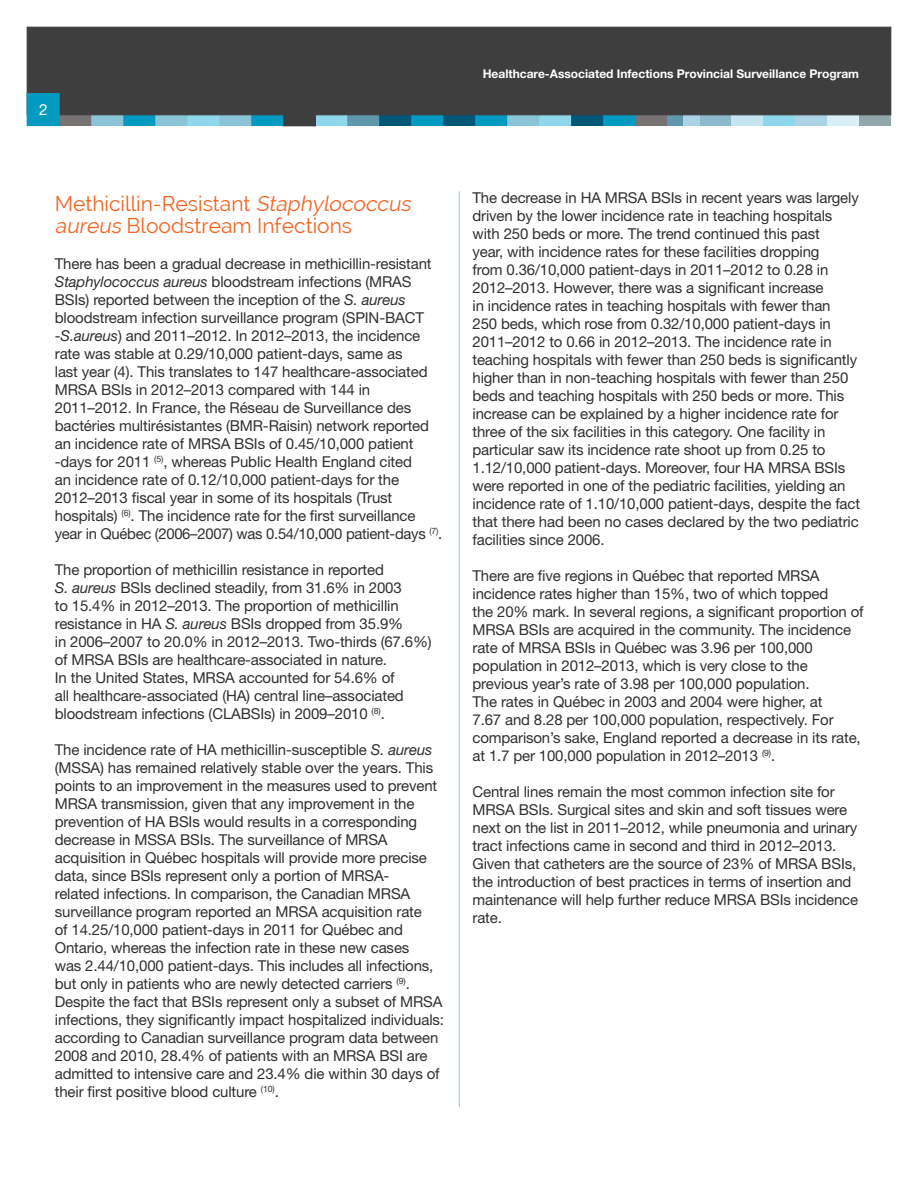
<style>
.page{position:relative;width:918px;height:1188px;background:#fff}
.page>*{position:absolute;margin:0;border:0;box-sizing:border-box;transform-origin:0 0}
.t1{font:21px/22.5px "Raleway";color:#f36421}
.t2{font:15.3px "Helvetica Neue";color:#fff}
.t3{font:15px/18px "Helvetica Neue";letter-spacing:-.01em;color:#312f30}
.t4{font:700 12px "Helvetica Neue";color:#fff}
.s1{font-style:italic}
</style>
<div class="page">
<div style="left:859px;top:110px;width:32px;height:16px;background:#92a6ac"></div>
<div style="left:827px;top:110px;width:32px;height:16px;background:#daeef6"></div>
<div style="left:795px;top:110px;width:32px;height:16px;background:#abd2e5"></div>
<div style="left:763px;top:110px;width:32px;height:16px;background:#8fd7ed"></div>
<svg style="left:59px;top:115px;width:704px;height:11px;background:#539cb2"></svg>
<div style="left:27px;top:27px;width:864px;height:88px;background:#3e3e3f"></div>
<div style="left:27px;top:93px;width:32px;height:33px;background:#039ac1"></div>
<hr style="left:459px;top:191px;width:1px;height:916px;background:#8ac5d7">
<p class="t2" style="left:39px;top:100px;width:10px">2</p>
<p class="t4" style="left:483px;top:67px;width:378px">Healthcare-Associated Infections Provincial Surveillance Program</p>
<h1 class="t1" style="left:55px;top:192px;width:362px">Methicillin-Resistant <span class="s1">Staphylococcus aureus</span> Bloodstream Infections</h1>
<p class="t3" style="left:55px;top:255px;width:389px">There has been a gradual decrease in methicillin-resistant <span class="s1">Staphylococcus aureus</span> bloodstream infections (MRAS BSIs) reported between the inception of the <span class="s1">S. aureus </span>bloodstream infection surveillance program (SPIN-BACT -<span class="s1">S.aureus</span>) and 2011–2012. In 2012–2013, the incidence rate was stable at 0.29/10,000 patient-days, same as<br>last year (4). This translates to 147 healthcare-associated MRSA BSIs in 2012–2013 compared with 144 in 2011–2012. In France, the Réseau de Surveillance des bactéries multirésistantes (BMR-Raisin) network reported an incidence rate of MRSA BSIs of 0.45/10,000 patient -days for 2011 <sup>(5)</sup>, whereas Public Health England cited<br>an incidence rate of 0.12/10,000 patient-days for the 2012–2013 fiscal year in some of its hospitals (Trust hospitals) <sup>(6)</sup>. The incidence rate for the first surveillance year in Québec (2006–2007) was 0.54/10,000 patient-days <sup>(7)</sup>.</p>
<p class="t3" style="left:55px;top:561px;width:378px">The proportion of methicillin resistance in reported<br><span class="s1">S. aureus</span> BSIs declined steadily, from 31.6% in 2003<br>to 15.4% in 2012–2013. The proportion of methicillin resistance in HA <span class="s1">S. aureus</span> BSIs dropped from 35.9%<br>in 2006–2007 to 20.0% in 2012–2013. Two-thirds (67.6%) of MRSA BSIs are healthcare-associated in nature.<br>In the United States, MRSA accounted for 54.6% of<br>all healthcare-associated (HA) central line–associated bloodstream infections (CLABSIs) in 2009–2010 <sup>(8)</sup>.</p>
<p class="t3" style="left:55px;top:741px;width:391px">The incidence rate of HA methicillin-susceptible <span class="s1">S. aureus </span>(MSSA) has remained relatively stable over the years. This points to an improvement in the measures used to prevent MRSA transmission, given that any improvement in the prevention of HA BSIs would results in a corresponding decrease in MSSA BSIs. The surveillance of MRSA acquisition in Québec hospitals will provide more precise data, since BSIs represent only a portion of MRSA-<br>related infections. In comparison, the Canadian MRSA surveillance program reported an MRSA acquisition rate<br>of 14.25/10,000 patient-days in 2011 for Québec and Ontario, whereas the infection rate in these new cases<br>was 2.44/10,000 patient-days. This includes all infections, but only in patients who are newly detected carriers <sup>(9)</sup>.<br>Despite the fact that BSIs represent only a subset of MRSA infections, they significantly impact hospitalized individuals: according to Canadian surveillance program data between 2008 and 2010, 28.4% of patients with an MRSA BSI are admitted to intensive care and 23.4% die within 30 days of their first positive blood culture <sup>(10)</sup>.</p>
<p class="t3" style="left:473px;top:189px;width:389px">The decrease in HA MRSA BSIs in recent years was largely driven by the lower incidence rate in teaching hospitals with 250 beds or more. The trend continued this past<br>year, with incidence rates for these facilities dropping<br>from 0.36/10,000 patient-days in 2011–2012 to 0.28 in 2012–2013. However, there was a significant increase<br>in incidence rates in teaching hospitals with fewer than<br>250 beds, which rose from 0.32/10,000 patient-days in 2011–2012 to 0.66 in 2012–2013. The incidence rate in teaching hospitals with fewer than 250 beds is significantly higher than in non-teaching hospitals with fewer than 250 beds and teaching hospitals with 250 beds or more. This increase can be explained by a higher incidence rate for three of the six facilities in this category. One facility in particular saw its incidence rate shoot up from 0.25 to 1.12/10,000 patient-days. Moreover, four HA MRSA BSIs were reported in one of the pediatric facilities, yielding an incidence rate of 1.10/10,000 patient-days, despite the fact that there had been no cases declared by the two pediatric facilities since 2006.</p>
<p class="t3" style="left:473px;top:567px;width:393px">There are five regions in Québec that reported MRSA incidence rates higher than 15%, two of which topped<br>the 20% mark. In several regions, a significant proportion of MRSA BSIs are acquired in the community. The incidence rate of MRSA BSIs in Québec was 3.96 per 100,000 population in 2012–2013, which is very close to the previous year’s rate of 3.98 per 100,000 population.<br>The rates in Québec in 2003 and 2004 were higher, at<br>7.67 and 8.28 per 100,000 population, respectively. For comparison’s sake, England reported a decrease in its rate, at 1.7 per 100,000 population in 2012–2013 <sup>(9)</sup>.</p>
<p class="t3" style="left:473px;top:783px;width:387px">Central lines remain the most common infection site for MRSA BSIs. Surgical sites and skin and soft tissues were next on the list in 2011–2012, while pneumonia and urinary tract infections came in second and third in 2012–2013.<br>Given that catheters are the source of 23% of MRSA BSIs, the introduction of best practices in terms of insertion and maintenance will help further reduce MRSA BSIs incidence rate.</p>
</div>
